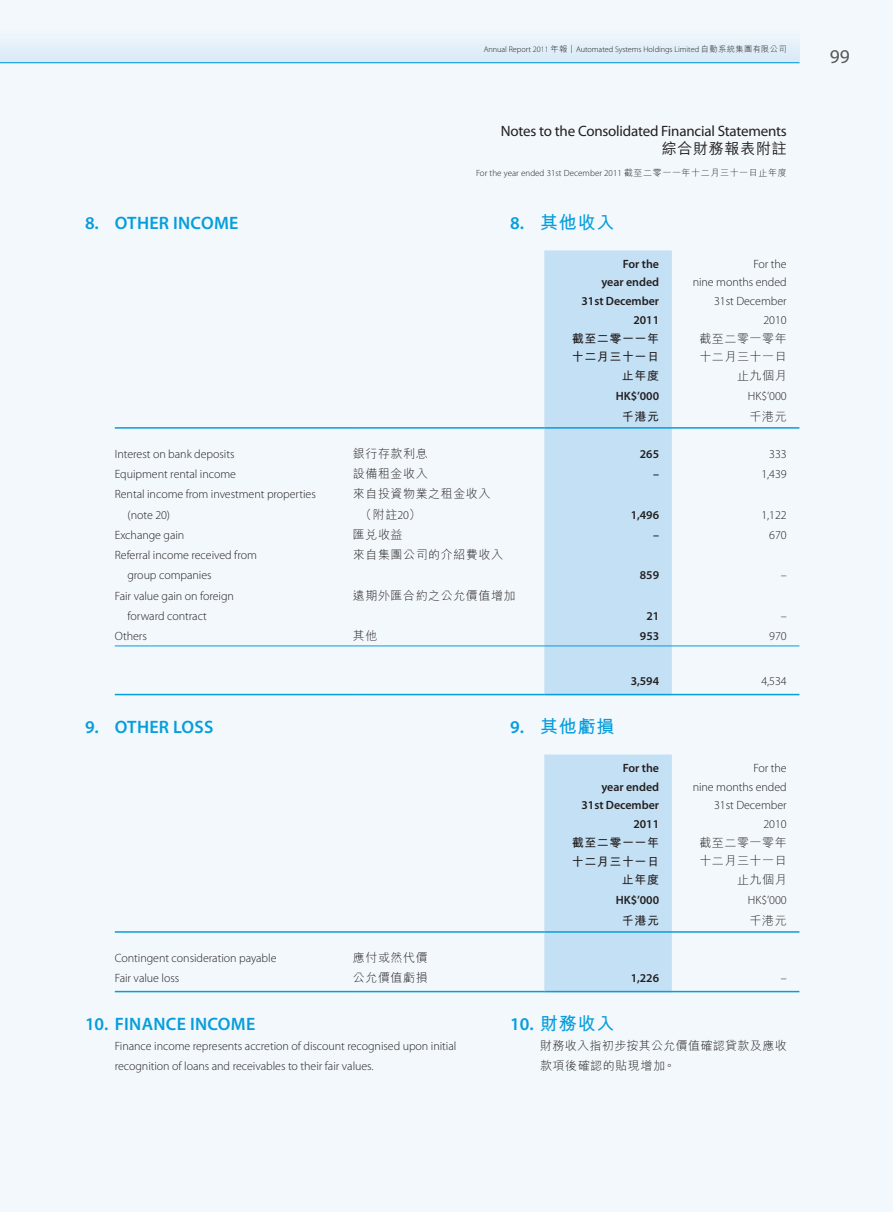
<style>
.page{position:relative;width:893px;height:1212px;background:#f2f8fc}
.page>*{position:absolute;margin:0;border:0;box-sizing:border-box;transform-origin:0 0}
.Body_Text{font:19.5px "Myriad Pro";color:#57585a}
.Heading_1{font:600 18px "Myriad Pro";letter-spacing:.015em;color:#069ddc}
.C_Heading_1{font:700 18px "M Hei HK";letter-spacing:.045em;color:#069ddc}
.Body_Text-2{font:15px "Myriad Pro";letter-spacing:-.015em;color:#231f20}
.Body_Text-3{font:500 15px "M Hei HK";letter-spacing:.045em;color:#231f20}
.Body_Text-4{font:300 12px/20.2px "Myriad Pro";letter-spacing:-.005em;color:#231f20}
.Body_Text-5{font:300 12px/20.2px "M Hei HK";letter-spacing:.045em;color:#231f20}
.Body_Text-6{font:600 12px "Myriad Pro";letter-spacing:-.005em;color:#231f20}
.Body_Text-7{font:700 12px "M Hei HK";letter-spacing:.045em;color:#231f20}
.t1{font:300 9px "Myriad Pro";color:#231f20}
.Body_Text-8{font:300 8.25px "Myriad Pro";letter-spacing:-.005em;color:#231f20}
.s1{font-family:"M Hei HK"}
.s2{font-family:"Myriad Pro";font-weight:600}
.s3{font-family:"Myriad Pro"}
</style>
<div class="page">
<div style="left:0;top:0;width:799px;height:63px;background:linear-gradient(to bottom,#f9fcfd,#ddecf8)"></div>
<hr style="left:0;top:62px;width:799px;height:1px;background:#069ddc">
<div style="left:544px;top:250px;width:128px;height:444px;background:#c4e0f4"></div>
<hr style="left:115px;top:427px;width:238px;height:2px;background:#069ddc">
<hr style="left:353px;top:427px;width:191px;height:2px;background:#069ddc">
<hr style="left:544px;top:427px;width:128px;height:2px;background:#069ddc">
<hr style="left:672px;top:427px;width:127px;height:2px;background:#069ddc">
<hr style="left:115px;top:645px;width:238px;height:1px;background:#069ddc">
<hr style="left:353px;top:645px;width:191px;height:1px;background:#069ddc">
<hr style="left:544px;top:645px;width:128px;height:1px;background:#069ddc">
<hr style="left:672px;top:645px;width:127px;height:1px;background:#069ddc">
<hr style="left:115px;top:694px;width:238px;height:1px;background:#069ddc">
<hr style="left:353px;top:694px;width:191px;height:1px;background:#069ddc">
<hr style="left:544px;top:694px;width:128px;height:1px;background:#069ddc">
<hr style="left:672px;top:694px;width:127px;height:1px;background:#069ddc">
<div style="left:544px;top:754px;width:128px;height:237px;background:#c4e0f4"></div>
<hr style="left:115px;top:931px;width:238px;height:2px;background:#069ddc">
<hr style="left:353px;top:931px;width:191px;height:2px;background:#069ddc">
<hr style="left:544px;top:931px;width:128px;height:2px;background:#069ddc">
<hr style="left:672px;top:931px;width:127px;height:2px;background:#069ddc">
<hr style="left:115px;top:991px;width:238px;height:1px;background:#069ddc">
<hr style="left:353px;top:991px;width:191px;height:1px;background:#069ddc">
<hr style="left:544px;top:991px;width:128px;height:1px;background:#069ddc">
<hr style="left:672px;top:991px;width:127px;height:1px;background:#069ddc">
<p class="Heading_1" style="left:85px;top:211px;width:155px">8. OTHER INCOME</p>
<p class="Body_Text-8" style="left:484px;top:45px;width:305px">Annual Report 2011 <span class="s1">年報</span> | Automated Systems Holdings Limited <span class="s1">自動系統集團有限公司</span></p>
<p class="Body_Text-2" style="left:501px;top:122px;width:287px">Notes to the Consolidated Financial Statements</p>
<p class="Body_Text-3" style="left:662px;top:138px;width:126px">綜合財務報表附註</p>
<p class="t1" style="left:476px;top:168px;width:312px">For the year ended 31st December 2011 <span class="s1">截至二零一一年十二月三十一日止年度</span></p>
<p class="C_Heading_1" style="left:510px;top:209px;width:106px"><span class="s2">8.</span> 其他收入</p>
<p class="Body_Text-6" style="left:623px;top:256px;width:38px">For the</p>
<p class="Body_Text-6" style="left:601px;top:275px;width:59px">year ended</p>
<p class="Body_Text-6" style="left:582px;top:293px;width:79px">31st December</p>
<p class="Body_Text-6" style="left:633px;top:312px;width:27px">2011</p>
<p class="Body_Text-7" style="left:572px;top:330px;width:89px">截至二零一一年</p>
<p class="Body_Text-7" style="left:572px;top:348px;width:89px">十二月三十一日</p>
<p class="Body_Text-7" style="left:622px;top:367px;width:39px">止年度</p>
<p class="Body_Text-4" style="left:753px;top:253px;width:35px">For the</p>
<p class="Body_Text-4" style="left:693px;top:272px;width:96px">nine months ended</p>
<p class="Body_Text-4" style="left:714px;top:291px;width:74px">31st December</p>
<p class="Body_Text-4" style="left:763px;top:310px;width:25px">2010</p>
<p class="Body_Text-5" style="left:699px;top:328px;width:89px">截至二零一零年</p>
<p class="Body_Text-5" style="left:699px;top:347px;width:89px">十二月三十一日</p>
<p class="Body_Text-5" style="left:737px;top:365px;width:51px">止九個月</p>
<p class="Body_Text-6" style="left:616px;top:389px;width:45px">HK$’000</p>
<p class="Body_Text-4" style="left:748px;top:386px;width:40px">HK$’000</p>
<p class="Body_Text-7" style="left:622px;top:407px;width:39px">千港元</p>
<p class="Body_Text-5" style="left:749px;top:406px;width:39px">千港元</p>
<p class="Body_Text-4" style="left:115px;top:444px;width:121px">Interest on bank deposits</p>
<p class="Body_Text-5" style="left:353px;top:443px;width:76px">銀行存款利息</p>
<p class="Body_Text-6" style="left:640px;top:446px;width:21px">265</p>
<p class="Body_Text-4" style="left:769px;top:444px;width:19px">333</p>
<p class="Body_Text-4" style="left:115px;top:464px;width:123px">Equipment rental income</p>
<p class="Body_Text-5" style="left:353px;top:463px;width:76px">設備租金收入</p>
<p class="Body_Text-6" style="left:653px;top:467px;width:7px">–</p>
<p class="Body_Text-4" style="left:761px;top:464px;width:27px">1,439</p>
<p class="Body_Text-4" style="left:128px;top:484px;width:190px;text-indent:-13px">Rental income from investment properties (note 20)</p>
<p class="Body_Text-5" style="left:360px;top:484px;width:132px;text-indent:-7px">來自投資物業之租金收入（附註<span class="s3">20</span>）</p>
<p class="Body_Text-6" style="left:631px;top:507px;width:30px">1,496</p>
<p class="Body_Text-4" style="left:761px;top:504px;width:27px">1,122</p>
<p class="Body_Text-4" style="left:115px;top:525px;width:71px">Exchange gain</p>
<p class="Body_Text-5" style="left:353px;top:524px;width:51px">匯兌收益</p>
<p class="Body_Text-6" style="left:653px;top:527px;width:7px">–</p>
<p class="Body_Text-4" style="left:769px;top:525px;width:19px">670</p>
<p class="Body_Text-4" style="left:128px;top:545px;width:131px;text-indent:-13px">Referral income received from group companies</p>
<p class="Body_Text-5" style="left:353px;top:544px;width:152px">來自集團公司的介紹費收入</p>
<p class="Body_Text-6" style="left:640px;top:568px;width:21px">859</p>
<p class="Body_Text-4" style="left:781px;top:565px;width:7px">–</p>
<p class="Body_Text-4" style="left:128px;top:585px;width:108px;text-indent:-13px">Fair value gain on foreign forward contract</p>
<p class="Body_Text-5" style="left:353px;top:585px;width:164px">遠期外匯合約之公允價值增加</p>
<p class="Body_Text-6" style="left:646px;top:608px;width:14px">21</p>
<p class="Body_Text-4" style="left:781px;top:606px;width:7px">–</p>
<p class="Body_Text-4" style="left:115px;top:626px;width:34px">Others</p>
<p class="Body_Text-5" style="left:353px;top:625px;width:26px">其他</p>
<p class="Body_Text-6" style="left:640px;top:628px;width:21px">953</p>
<p class="Body_Text-4" style="left:769px;top:626px;width:19px">970</p>
<p class="Body_Text-6" style="left:631px;top:674px;width:30px">3,594</p>
<p class="Body_Text-4" style="left:761px;top:671px;width:27px">4,534</p>
<p class="Heading_1" style="left:85px;top:715px;width:130px">9. OTHER LOSS</p>
<p class="Body_Text-6" style="left:623px;top:760px;width:38px">For the</p>
<p class="Body_Text-6" style="left:601px;top:779px;width:59px">year ended</p>
<p class="Body_Text-6" style="left:582px;top:797px;width:79px">31st December</p>
<p class="Body_Text-6" style="left:633px;top:816px;width:27px">2011</p>
<p class="C_Heading_1" style="left:510px;top:713px;width:106px"><span class="s2">9.</span> 其他虧損</p>
<p class="Body_Text-4" style="left:753px;top:757px;width:35px">For the</p>
<p class="Body_Text-4" style="left:693px;top:776px;width:96px">nine months ended</p>
<p class="Body_Text-4" style="left:714px;top:795px;width:74px">31st December</p>
<p class="Body_Text-4" style="left:763px;top:814px;width:25px">2010</p>
<p class="Body_Text-7" style="left:572px;top:833px;width:89px">截至二零一一年</p>
<p class="Body_Text-7" style="left:572px;top:852px;width:89px">十二月三十一日</p>
<p class="Body_Text-7" style="left:622px;top:871px;width:39px">止年度</p>
<p class="Body_Text-5" style="left:699px;top:832px;width:89px">截至二零一零年</p>
<p class="Body_Text-5" style="left:699px;top:851px;width:89px">十二月三十一日</p>
<p class="Body_Text-5" style="left:737px;top:869px;width:51px">止九個月</p>
<p class="Body_Text-6" style="left:616px;top:893px;width:45px">HK$’000</p>
<p class="Body_Text-4" style="left:748px;top:890px;width:40px">HK$’000</p>
<p class="Body_Text-7" style="left:622px;top:911px;width:39px">千港元</p>
<p class="Body_Text-5" style="left:749px;top:910px;width:39px">千港元</p>
<p class="Body_Text-4" style="left:115px;top:948px;width:163px">Contingent consideration payable</p>
<p class="Body_Text-5" style="left:353px;top:947px;width:76px">應付或然代價</p>
<p class="Body_Text-4" style="left:115px;top:968px;width:66px">Fair value loss</p>
<p class="Body_Text-5" style="left:353px;top:967px;width:76px">公允價值虧損</p>
<p class="Body_Text-6" style="left:631px;top:970px;width:30px">1,226</p>
<p class="Body_Text-4" style="left:781px;top:968px;width:7px">–</p>
<p class="Heading_1" style="left:85px;top:1012px;width:172px">10. FINANCE INCOME</p>
<p class="Body_Text-4" style="left:115px;top:1036px;width:343px">Finance income represents accretion of discount recognised upon initial recognition of loans and receivables to their fair values.</p>
<p class="C_Heading_1" style="left:510px;top:1010px;width:106px"><span class="s2">10.</span> 財務收入</p>
<p class="Body_Text-5" style="left:540px;top:1035px;width:248px">財務收入指初步按其公允價值確認貸款及應收款項後確認的貼現增加。</p>
<p class="Body_Text" style="left:830px;top:44px;width:21px">99</p>
</div>
